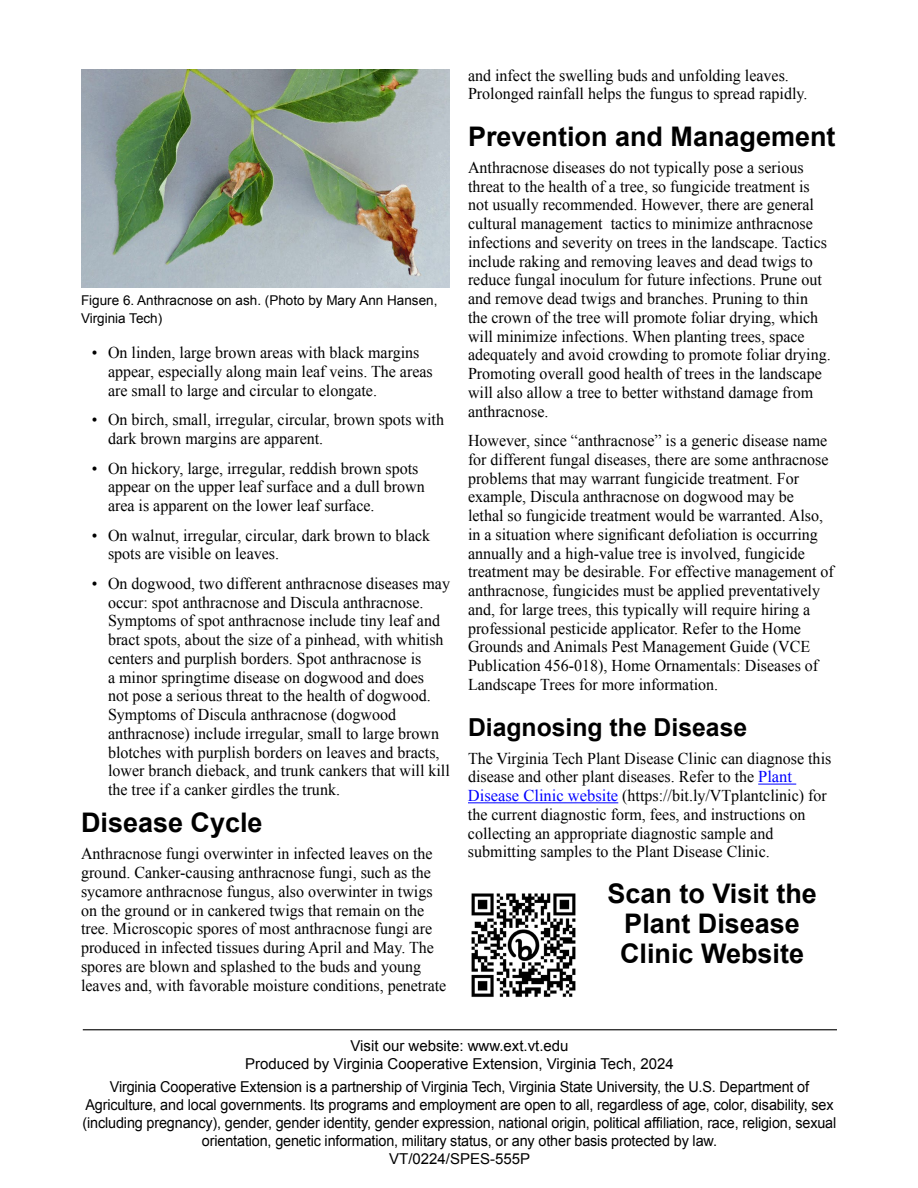
<style>
.page{position:relative;width:918px;height:1188px;background:#fff}
.page>*{position:absolute;margin:0;border:0;box-sizing:border-box;transform-origin:0 0}
.t1{font:700 27px/30px "Arial";color:#000;text-align:center}
.t2{font:700 24.75px "Arial";color:#000}
.BT{font:16.5px/18.8px "Times New Roman";color:#000}
.t3{font:15px/18px "Arial";letter-spacing:-.01em;color:#000;text-align:center;scale:.96 1}
.t4{font:15px/18px "Arial";letter-spacing:-.01em;color:#000;text-align:center}
.Caption_next_pag{font:13.5px "Arial";color:#000}
.s1{color:#00f}
</style>
<div class="page">
<hr style="left:83px;top:1029px;width:754px;height:1px;background:#000">
<img style="left:81px;top:69px;width:369px;height:218px">
<hr style="left:758px;top:784px;width:38px;height:1px;background:#00f">
<hr style="left:468px;top:802px;width:150px;height:1px;background:#00f">
<img style="left:471px;top:893px;width:105px;height:104px">
<p class="Caption_next_pag" style="left:81px;top:291px;width:358px">Figure 6. Anthracnose on ash. (Photo by Mary Ann Hansen,</p>
<p class="Caption_next_pag" style="left:81px;top:310px;width:83px">Virginia Tech)</p>
<p class="BT" style="left:108px;top:343px;width:326px;text-indent:-16px">• On linden, large brown areas with black margins appear, especially along main leaf veins. The areas are small to large and circular to elongate.</p>
<p class="BT" style="left:108px;top:410px;width:338px;text-indent:-16px">• On birch, small, irregular, circular, brown spots with dark brown margins are apparent.</p>
<p class="BT" style="left:108px;top:458px;width:318px;text-indent:-16px">• On hickory, large, irregular, reddish brown spots appear on the upper leaf surface and a dull brown area is apparent on the lower leaf surface.</p>
<p class="BT" style="left:108px;top:525px;width:324px;text-indent:-16px">• On walnut, irregular, circular, dark brown to black spots are visible on leaves.</p>
<p class="BT" style="left:108px;top:574px;width:344px;text-indent:-16px">• On dogwood, two different anthracnose diseases may occur: spot anthracnose and Discula anthracnose.<br>Symptoms of spot anthracnose include tiny leaf and bract spots, about the size of a pinhead, with whitish centers and purplish borders. Spot anthracnose is<br>a minor springtime disease on dogwood and does<br>not pose a serious threat to the health of dogwood.<br>Symptoms of Discula anthracnose (dogwood anthracnose) include irregular, small to large brown blotches with purplish borders on leaves and bracts, lower branch dieback, and trunk cankers that will kill the tree if a canker girdles the trunk.</p>
<h2 class="t1" style="left:81px;top:808px;width:183px">Disease Cycle</h2>
<p class="BT" style="left:81px;top:844px;width:367px">Anthracnose fungi overwinter in infected leaves on the ground. Canker-causing anthracnose fungi, such as the sycamore anthracnose fungus, also overwinter in twigs on the ground or in cankered twigs that remain on the tree. Microscopic spores of most anthracnose fungi are produced in infected tissues during April and May. The spores are blown and splashed to the buds and young leaves and, with favorable moisture conditions, penetrate</p>
<p class="BT" style="left:468px;top:65px;width:341px">and infect the swelling buds and unfolding leaves.<br>Prolonged rainfall helps the fungus to spread rapidly.</p>
<h2 class="t1" style="left:468px;top:122px;width:369px">Prevention and Management</h2>
<p class="BT" style="left:468px;top:158px;width:364px">Anthracnose diseases do not typically pose a serious threat to the health of a tree, so fungicide treatment is not usually recommended. However, there are general cultural management tactics to minimize anthracnose infections and severity on trees in the landscape. Tactics include raking and removing leaves and dead twigs to reduce fungal inoculum for future infections. Prune out and remove dead twigs and branches. Pruning to thin the crown of the tree will promote foliar drying, which will minimize infections. When planting trees, space adequately and avoid crowding to promote foliar drying.<br>Promoting overall good health of trees in the landscape will also allow a tree to better withstand damage from anthracnose.</p>
<p class="BT" style="left:468px;top:431px;width:367px">However, since “anthracnose” is a generic disease name for different fungal diseases, there are some anthracnose problems that may warrant fungicide treatment. For example, Discula anthracnose on dogwood may be<br>lethal so fungicide treatment would be warranted. Also, in a situation where significant defoliation is occurring annually and a high-value tree is involved, fungicide treatment may be desirable. For effective management of anthracnose, fungicides must be applied preventatively and, for large trees, this typically will require hiring a professional pesticide applicator. Refer to the Home Grounds and Animals Pest Management Guide (VCE Publication 456-018), Home Ornamentals: Diseases of Landscape Trees for more information.</p>
<h2 class="t2" style="left:468px;top:711px;width:281px">Diagnosing the Disease</h2>
<p class="BT" style="left:468px;top:748px;width:365px">The Virginia Tech Plant Disease Clinic can diagnose this disease and other plant diseases. Refer to the <span class="s1">Plant Disease Clinic website</span> (https://bit.ly/VTplantclinic) for the current diagnostic form, fees, and instructions on collecting an appropriate diagnostic sample and submitting samples to the Plant Disease Clinic.</p>
<h2 class="t1" style="left:607px;top:880px;width:211px">Scan to Visit the<br>Plant Disease<br>Clinic Website</h2>
<p class="t4" style="left:245px;top:1037px;width:430px">Visit our website: www.ext.vt.edu<br>Produced by Virginia Cooperative Extension, Virginia Tech, 2024</p>
<p class="t3" style="left:83px;top:1078px;width:787px">Virginia Cooperative Extension is a partnership of Virginia Tech, Virginia State University, the U.S. Department of Agriculture, and local governments. Its programs and employment are open to all, regardless of age, color, disability, sex (including pregnancy), gender, gender identity, gender expression, national origin, political affiliation, race, religion, sexual orientation, genetic information, military status, or any other basis protected by law.<br>VT/0224/SPES-555P</p>
</div>
